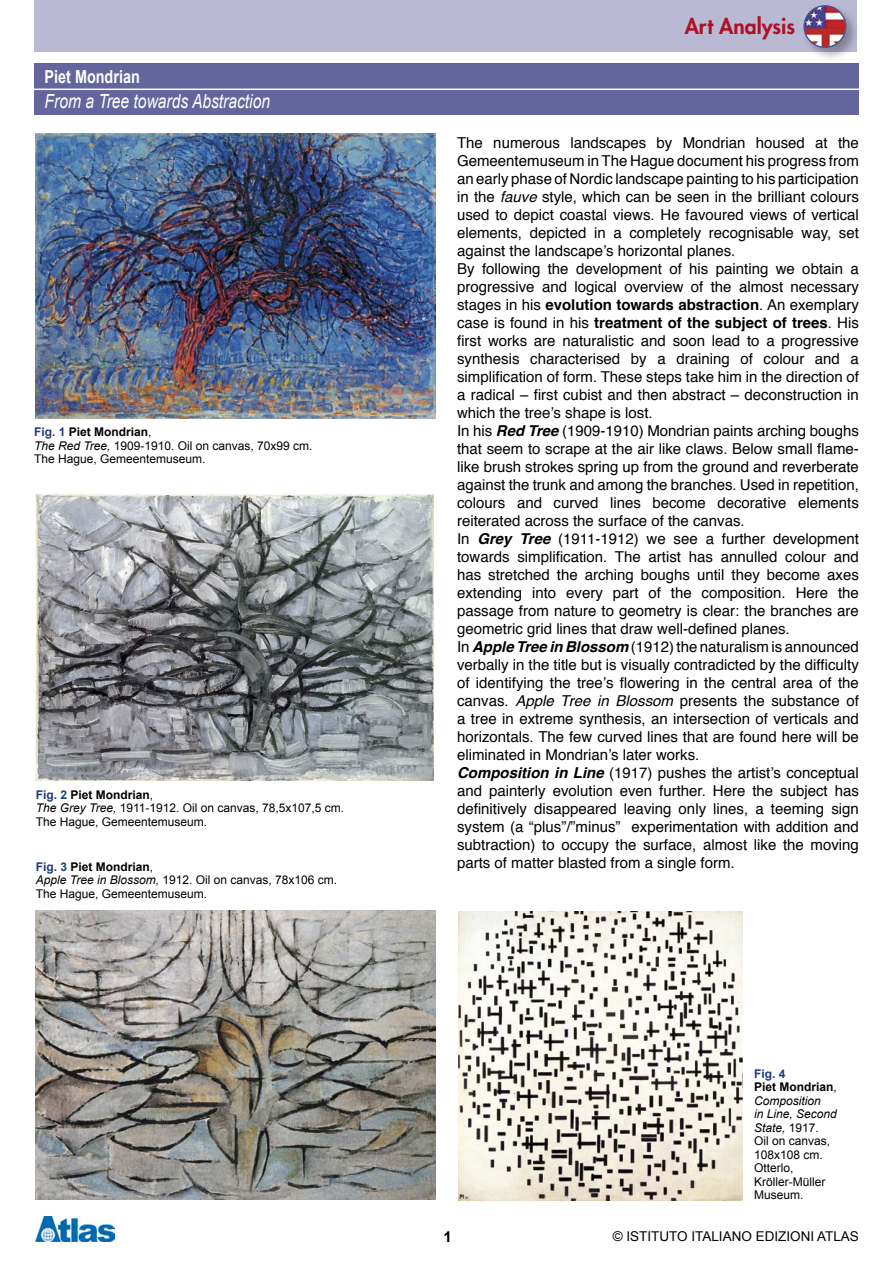
<style>
.page{position:relative;width:893px;height:1263px;background:#fff}
.page>*{position:absolute;margin:0;border:0;box-sizing:border-box;transform-origin:0 0}
.t1{font:800 21px "Futura";color:#af1023}
.t2{font:italic 19.5px "Arial";color:#fff;scale:.8 1}
.t3{font:700 18px "Arial";color:#fff;scale:.8 1}
.t4{font:15px/18px "Helvetica";color:#000}
.t5{font:700 15px "Arial";color:#000}
.t6{font:13.5px "Arial";color:#000}
.t7{font:12px/13.5px "Arial";color:#000}
.s1{font-weight:700;color:#203a7f}
.s2{font-weight:700}
.s3{font-style:italic}
.s4{font-weight:700;font-style:italic}
</style>
<div class="page">
<div style="left:34px;top:0;width:823px;height:52px;background:#bab9d4"></div>
<div style="left:802px;top:3px;width:59px;height:59px;background:#000;opacity:.3"></div>
<img style="left:804px;top:6px;width:42px;height:41px;border-radius:21px">
<div style="left:803px;top:5px;width:43px;height:43px;border:1px solid #4f5491;border-radius:50%"></div>
<div style="left:34px;top:64px;width:825px;height:51px;background:#63659c"></div>
<img style="left:35px;top:1216px;width:80px;height:26px">
<hr style="left:34px;top:89px;width:838px;height:1px;background:#fff">
<img style="left:35px;top:133px;width:401px;height:286px">
<img style="left:36px;top:493px;width:398px;height:287px">
<img style="left:36px;top:910px;width:400px;height:289px">
<img style="left:458px;top:912px;width:284px;height:288px">
<p class="t3" style="left:45px;top:67px;width:121px">Piet Mondrian</p>
<h2 class="t2" style="left:45px;top:91px;width:283px">From a Tree towards Abstraction</h2>
<p class="t7" style="left:34px;top:425px;width:280px"><span class="s1">Fig. 1</span> <span class="s2">Piet Mondrian</span>,<br><span class="s3">The Red Tree,</span> 1909-1910. Oil on canvas, 70x99 cm.<br>The Hague, Gemeentemuseum.</p>
<p class="t7" style="left:36px;top:788px;width:310px"><span class="s1">Fig. 2</span> <span class="s2">Piet Mondrian</span>,<br><span class="s3">The Grey Tree,</span> 1911-1912. Oil on canvas, 78,5x107,5 cm.<br>The Hague, Gemeentemuseum.</p>
<p class="t7" style="left:36px;top:860px;width:303px"><span class="s1">Fig. 3</span> <span class="s2">Piet Mondrian</span>,<br><span class="s3">Apple Tree in Blossom,</span> 1912. Oil on canvas, 78x106 cm.<br>The Hague, Gemeentemuseum.</p>
<h1 class="t1" style="left:685px;top:12px;width:112px">Art Analysis</h1>
<p class="t4" style="left:457px;top:134px;width:403px">The numerous landscapes by Mondrian housed at the Gemeentemuseum in The Hague document his progress from an early phase of Nordic landscape painting to his participation in the <span class="s3">fauve</span> style, which can be seen in the brilliant colours used to depict coastal views. He favoured views of vertical elements, depicted in a completely recognisable way, set against the landscape’s horizontal planes.<br>By following the development of his painting we obtain a progressive and logical overview of the almost necessary stages in his <span class="s2">evolution towards abstraction</span>. An exemplary case is found in his <span class="s2">treatment of the subject of trees</span>. His first works are naturalistic and soon lead to a progressive synthesis characterised by a draining of colour and a simplification of form. These steps take him in the direction of a radical – first cubist and then abstract – deconstruction in which the tree’s shape is lost.<br>In his <span class="s4">Red Tree</span> (1909-1910) Mondrian paints arching boughs that seem to scrape at the air like claws. Below small flame&shy;like brush strokes spring up from the ground and reverberate against the trunk and among the branches. Used in repetition, colours and curved lines become decorative elements reiterated across the surface of the canvas.<br>In <span class="s4">Grey Tree</span> (1911-1912) we see a further development towards simplification. The artist has annulled colour and has stretched the arching boughs until they become axes extending into every part of the composition. Here the passage from nature to geometry is clear: the branches are geometric grid lines that draw well-defined planes.<br>In <span class="s4">Apple Tree in Blossom</span> (1912) the naturalism is announced verbally in the title but is visually contradicted by the difficulty of identifying the tree’s flowering in the central area of the canvas. <span class="s3">Apple Tree in Blossom</span> presents the substance of a tree in extreme synthesis, an intersection of verticals and horizontals. The few curved lines that are found here will be eliminated in Mondrian’s later works.<br><span class="s4">Composition in Line</span> (1917) pushes the artist’s conceptual and painterly evolution even further. Here the subject has definitively disappeared leaving only lines, a teeming sign system (a “plus”/”minus” experimentation with addition and subtraction) to occupy the surface, almost like the moving parts of matter blasted from a single form.</p>
<p class="t7" style="left:754px;top:1067px;width:84px"><span class="s1">Fig. 4<br></span><span class="s2">Piet Mondrian</span>,<br><span class="s3">Composition<br>in Line, Second<br>State,</span> 1917.<br>Oil on canvas,<br>108x108 cm.<br>Otterlo,<br>Kröller-Müller<br>Museum.</p>
<p class="t5" style="left:443px;top:1228px;width:10px">1</p>
<p class="t6" style="left:613px;top:1228px;width:248px">© Istituto Italiano Edizioni Atlas</p>
</div>
